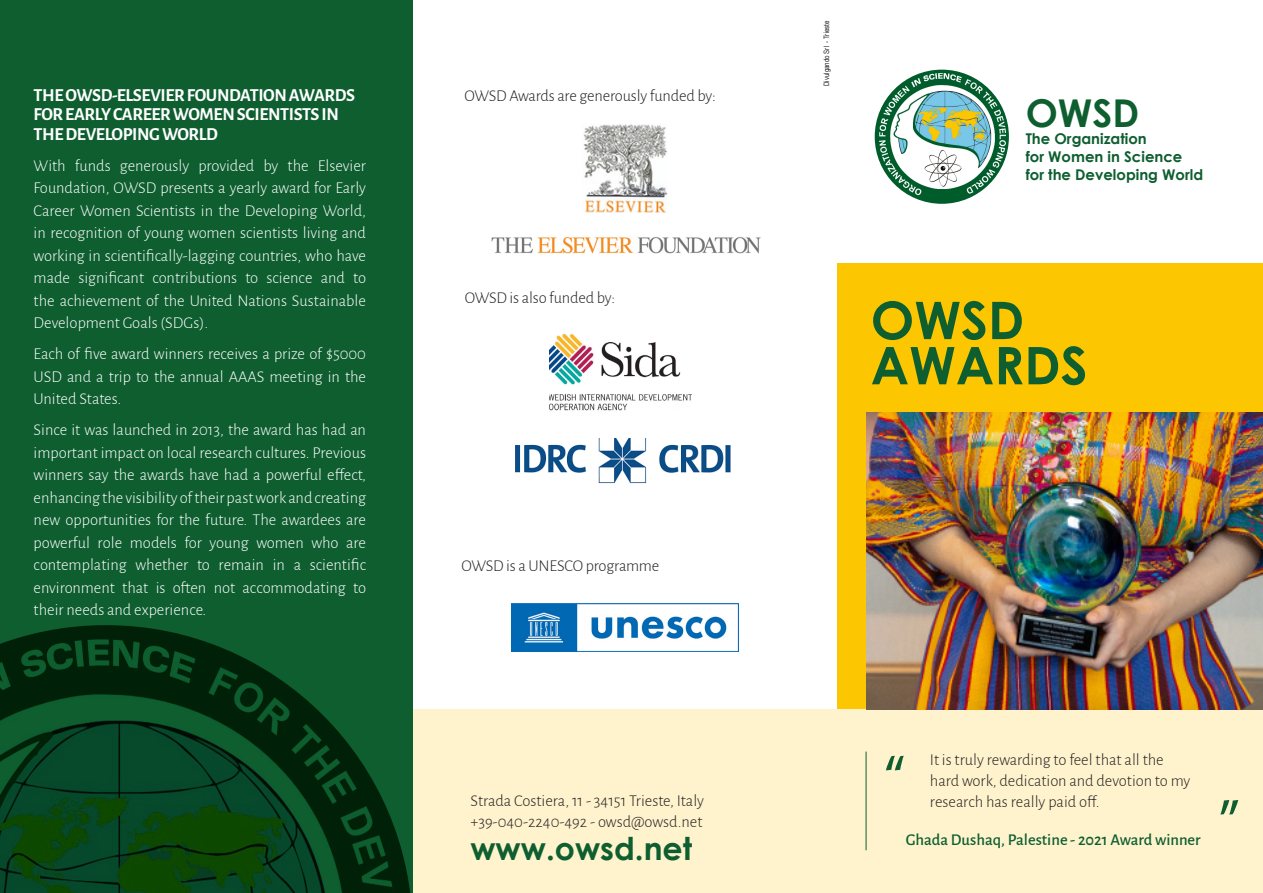
<style>
.page{position:relative;width:1263px;height:893px;background:#fff}
.page>*{position:absolute;margin:0;border:0;box-sizing:border-box;transform-origin:0 0}
.t1{font:60px "Myriad Pro";color:#0e5e30}
.t2{font:700 51.9px "Century Gothic";color:#0e5e30}
.t3{font:700 38.4px "Century Gothic";color:#0e5e30}
.t4{font:700 31.5px "Century Gothic";color:#0e5e30}
.t5{font:700 18px/19.5px "Alegreya Sans SC";letter-spacing:-.02em;color:#fff}
.t6{font:300 16.5px/22.5px "Alegreya Sans";color:#fff;text-align:justify}
.t7{font:300 16.5px/21px "Alegreya Sans";letter-spacing:-.005em;color:#231f20}
.t8{font:500 16.5px "Alegreya Sans";color:#0e5e30}
.t9{font:700 14.85px/17.9px "Century Gothic";color:#0e5e30}
.t10{font:7.5px "Arial Narrow";color:#231f20}
</style>
<div class="page">
<div style="left:412px;top:709px;width:851px;height:184px;background:#fef3cd"></div>
<div style="left:0;top:0;width:412px;height:893px;background:#0e5e30"></div>
<svg style="left:0;top:625px;width:411px;height:268px"></svg>
<div style="left:838px;top:263px;width:425px;height:446px;background:#fcc601"></div>
<img style="left:874px;top:69px;width:136px;height:136px;border-radius:68px">
<img style="left:491px;top:236px;width:270px;height:17px">
<img style="left:583px;top:124px;width:85px;height:89px">
<img style="left:866px;top:413px;width:397px;height:296px">
<hr style="left:866px;top:752px;width:1px;height:98px;background:#0e5e30">
<img style="left:550px;top:335px;width:142px;height:76px">
<img style="left:516px;top:438px;width:215px;height:45px">
<img style="left:512px;top:604px;width:227px;height:48px">
<p class="t5" style="left:34px;top:84px;width:323px">THE OWSD-ELSEVIER FOUNDATION AWARDS<br>FOR EARLY CAREER WOMEN SCIENTISTS IN<br>THE DEVELOPING WORLD</p>
<p class="t6" style="left:34px;top:153px;width:334px">With funds generously provided by the Elsevier Foundation, OWSD presents a yearly award for Early Career Women Scientists in the Developing World, in recognition of young women scientists living and working in scientifically-lagging countries, who have made significant contributions to science and to the achievement of the United Nations Sustainable Development Goals (SDGs).</p>
<p class="t6" style="left:34px;top:342px;width:334px">Each of five award winners receives a prize of $5000<br>USD and a trip to the annual AAAS meeting in the United States.</p>
<p class="t6" style="left:34px;top:418px;width:334px">Since it was launched in 2013, the award has had an important impact on local research cultures. Previous winners say the awards have had a powerful effect, enhancing the visibility of their past work and creating new opportunities for the future. The awardees are powerful role models for young women who are contemplating whether to remain in a scientific environment that is often not accommodating to their needs and experience.</p>
<p class="t7" style="left:465px;top:84px;width:253px">OWSD Awards are generously funded by:</p>
<p class="t7" style="left:465px;top:286px;width:152px">OWSD is also funded by:</p>
<p class="t7" style="left:461px;top:555px;width:199px">OWSD is a UNESCO programme</p>
<p class="t7" style="left:470px;top:790px;width:235px">Strada Costiera, 11 - 34151 Trieste, Italy</p>
<p class="t7" style="left:470px;top:811px;width:234px">+39-040-2240-492 - owsd@owsd.net</p>
<p class="t4" style="left:470px;top:825px;width:223px">www.owsd.net</p>
<p class="t10" style="left:821px;top:86px;width:67px;rotate:-90deg">Divulgando Srl - Trieste</p>
<p class="t3" style="left:1026px;top:84px;width:115px">OWSD</p>
<p class="t9" style="left:1026px;top:130px;width:179px">The Organization<br>for Women in Science for the Developing World</p>
<p class="t2" style="left:871px;top:281px;width:155px">OWSD</p>
<p class="t2" style="left:871px;top:326px;width:218px">AWARDS</p>
<p class="t1" style="left:884px;top:740px;width:23px">“</p>
<p class="t7" style="left:930px;top:748px;width:235px">It is truly rewarding to feel that all the</p>
<p class="t7" style="left:930px;top:769px;width:262px">hard work, dedication and devotion to my research has really paid off.</p>
<p class="t8" style="left:906px;top:827px;width:296px">Ghada Dushaq, Palestine - 2021 Award winner</p>
<p class="t1" style="left:1240px;top:831px;width:23px;rotate:-180deg">“</p>
</div>
